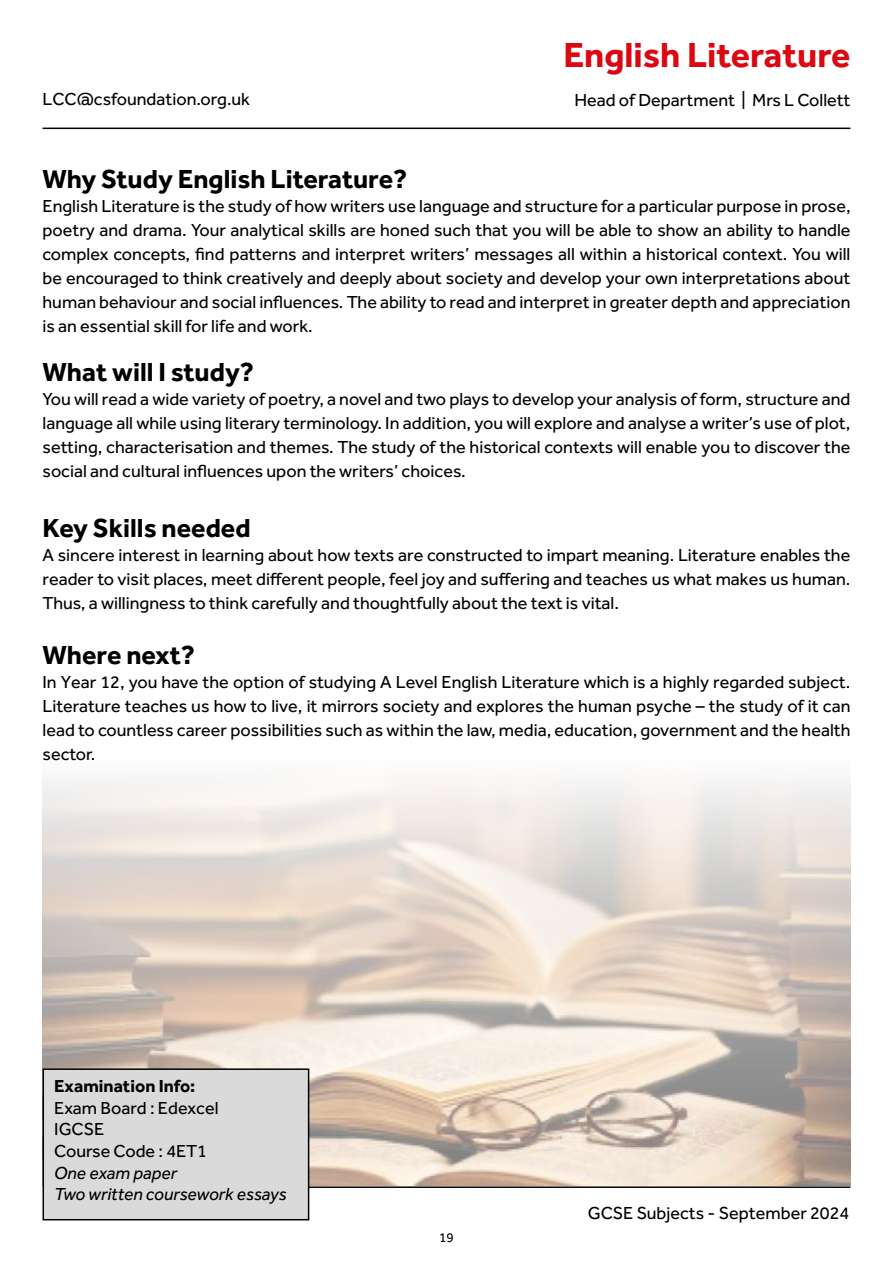
<style>
.page{position:relative;width:893px;height:1263px;background:#fff}
.page>*{position:absolute;margin:0;border:0;box-sizing:border-box;transform-origin:0 0}
.t1{font:700 36px "Effra";color:#db0812}
.t2{font:700 27px "Effra";color:#000}
.t3{font:18px/24px "Effra";color:#000;text-align:justify}
.t4{font:italic 18px/21.6px "Effra";color:#000}
.t5{font:700 18px "Effra";color:#000}
.t6{font:13.5px "Effra";color:#000}
</style>
<div class="page">
<hr style="left:43px;top:128px;width:807px;height:1px;background:#000">
<hr style="left:298px;top:1186px;width:552px;height:2px;background:#000">
<img style="left:43px;top:781px;width:807px;height:405px">
<div style="left:43px;top:1069px;width:266px;height:151px;background:#dadada"></div>
<div style="left:43px;top:1068px;width:266px;height:152px;border:2px solid #000"></div>
<p class="t3" style="left:43px;top:87px;width:209px">LCC@csfoundation.org.uk</p>
<h1 class="t1" style="left:563px;top:33px;width:289px">English Literature</h1>
<p class="t3" style="left:574px;top:87px;width:278px">Head of Department | Mrs L Collett</p>
<h2 class="t2" style="left:43px;top:163px;width:366px">Why Study English Literature?</h2>
<p class="t3" style="left:43px;top:194px;width:809px">English Literature is the study of how writers use language and structure for a particular purpose in prose, poetry and drama. Your analytical skills are honed such that you will be able to show an ability to handle complex concepts, find patterns and interpret writers’ messages all within a historical context. You will be encouraged to think creatively and deeply about society and develop your own interpretations about human behaviour and social influences. The ability to read and interpret in greater depth and appreciation is an essential skill for life and work.</p>
<h2 class="t2" style="left:43px;top:355px;width:213px">What will I study?</h2>
<p class="t3" style="left:43px;top:386px;width:809px">You will read a wide variety of poetry, a novel and two plays to develop your analysis of form, structure and language all while using literary terminology. In addition, you will explore and analyse a writer’s use of plot, setting, characterisation and themes. The study of the historical contexts will enable you to discover the social and cultural influences upon the writers’ choices.</p>
<h2 class="t2" style="left:43px;top:511px;width:210px">Key Skills needed</h2>
<p class="t3" style="left:43px;top:542px;width:809px">A sincere interest in learning about how texts are constructed to impart meaning. Literature enables the reader to visit places, meet different people, feel joy and suffering and teaches us what makes us human.<br>Thus, a willingness to think carefully and thoughtfully about the text is vital.</p>
<h2 class="t2" style="left:43px;top:638px;width:154px">Where next?</h2>
<p class="t3" style="left:43px;top:670px;width:809px">In Year 12, you have the option of studying A Level English Literature which is a highly regarded subject.<br>Literature teaches us how to live, it mirrors society and explores the human psyche – the study of it can lead to countless career possibilities such as within the law, media, education, government and the health sector.</p>
<p class="t5" style="left:54px;top:1075px;width:143px">Examination Info:</p>
<p class="t3" style="left:54px;top:1097px;width:166px;line-height:21.6px;text-align:left">Exam Board : Edexcel<br>IGCSE<br>Course Code : 4ET1</p>
<p class="t4" style="left:54px;top:1161px;width:234px">One exam paper<br>Two written coursework essays</p>
<p class="t6" style="left:439px;top:1230px;width:16px">19</p>
<p class="t3" style="left:588px;top:1200px;width:263px">GCSE Subjects - September 2024</p>
</div>
